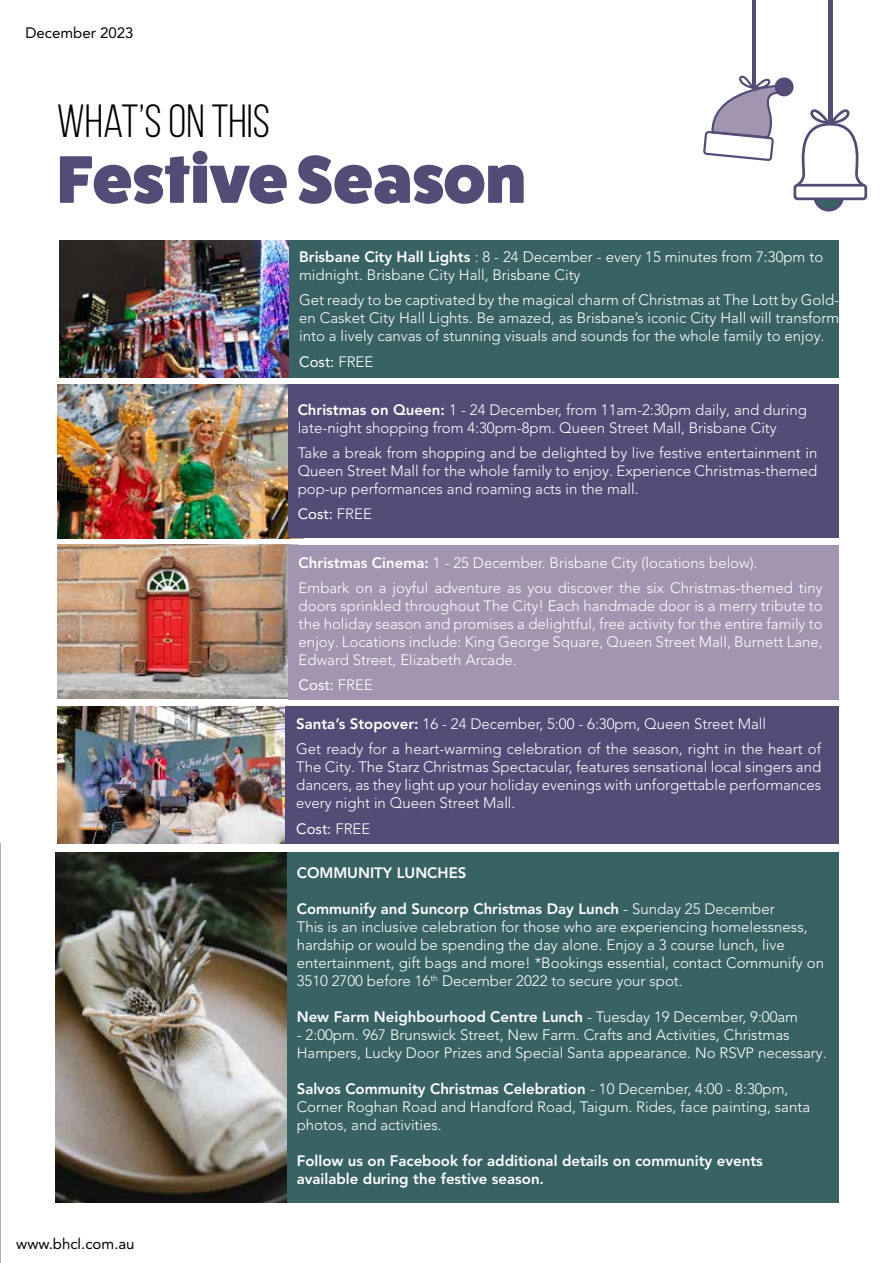
<style>
.page{position:relative;width:893px;height:1263px;background:#fff}
.page>*{position:absolute;margin:0;border:0;box-sizing:border-box;transform-origin:0 0}
.t1{font:800 67.5px "Fat Frank";color:#544b76}
.t2{font:46.5px "Bebas Neue";color:#000}
.t3{font:300 15px/18px "Avenir LT Pro";color:#fff}
.t4{font:800 15px/18px "Avenir LT Pro";color:#fff}
.t5{font:15px "Avenir LT Pro";color:#fff}
.t6{font:15px "Avenir LT Pro";color:#000}
.s1{font-weight:800}
.s2{font-weight:300}
</style>
<div class="page">
<hr style="left:0;top:111px;width:3px;height:726px;background:#dcddde">
<div style="left:1px;top:0;width:892px;height:1263px;background:#fff"></div>
<img style="left:57px;top:384px;width:232px;height:154px">
<img style="left:57px;top:545px;width:231px;height:154px">
<img style="left:57px;top:706px;width:229px;height:138px">
<div style="left:281px;top:852px;width:558px;height:351px;background:#396264"></div>
<div style="left:288px;top:545px;width:551px;height:154px;background:#a295af"></div>
<div style="left:286px;top:706px;width:553px;height:138px;background:#544b76"></div>
<div style="left:289px;top:240px;width:550px;height:137px;background:#396264"></div>
<div style="left:289px;top:384px;width:550px;height:154px;background:#544b76"></div>
<img style="left:59px;top:240px;width:230px;height:137px">
<img style="left:56px;top:852px;width:230px;height:351px">
<hr style="left:0;top:844px;width:1px;height:419px;background:#beaca7">
<hr style="left:752px;top:0;width:4px;height:88px;background:#544b76">
<svg style="left:703px;top:74px;width:164px;height:138px"></svg>
<hr style="left:828px;top:0;width:4px;height:124px;background:#544b76">
<p class="t6" style="left:26px;top:24px;width:110px">December 2023</p>
<h2 class="t2" style="left:57px;top:96px;width:215px">What’s ON THIS</h2>
<h1 class="t1" style="left:57px;top:142px;width:470px">Festive Season</h1>
<p class="t3" style="left:299px;top:248px;width:526px"><span class="s1">Brisbane City Hall Lights</span> : 8 - 24 December - every 15 minutes from 7:30pm to midnight. Brisbane City Hall, Brisbane City</p>
<p class="t3" style="left:299px;top:291px;width:542px;text-align:justify">Get ready to be captivated by the magical charm of Christmas at The Lott by Gold&shy;en Casket City Hall Lights. Be amazed, as Brisbane’s iconic City Hall will transform into a lively canvas of stunning visuals and sounds for the whole family to enjoy.</p>
<p class="t5" style="left:299px;top:352px;width:76px">Cost: <span class="s2">FREE</span></p>
<p class="t3" style="left:298px;top:400px;width:511px"><span class="s1">Christmas on Queen:</span> 1 - 24 December, from 11am-2:30pm daily, and during late-night shopping from 4:30pm-8pm. Queen Street Mall, Brisbane City</p>
<p class="t3" style="left:298px;top:444px;width:521px;text-align:justify">Take a break from shopping and be delighted by live festive entertainment in Queen Street Mall for the whole family to enjoy. Experience Christmas-themed pop-up performances and roaming acts in the mall.</p>
<p class="t5" style="left:298px;top:505px;width:76px">Cost: <span class="s2">FREE</span></p>
<p class="t3" style="left:299px;top:550px;width:526px;line-height:25.2px"><span class="s1">Christmas Cinema:</span> 1 - 25 December. Brisbane City (locations below).<br>Embark on a joyful adventure as you discover the six Christmas-themed tiny</p>
<p class="t3" style="left:299px;top:597px;width:526px;text-align:justify">doors sprinkled throughout The City! Each handmade door is a merry tribute to the holiday season and promises a delightful, free activity for the entire family to enjoy. Locations include: King George Square, Queen Street Mall, Burnett Lane, Edward Street, Elizabeth Arcade.</p>
<p class="t5" style="left:299px;top:676px;width:76px">Cost: <span class="s2">FREE</span></p>
<p class="t3" style="left:296px;top:711px;width:526px;line-height:25.2px"><span class="s1">Santa’s Stopover:</span> 16 - 24 December, 5:00 - 6:30pm, Queen Street Mall<br>Get ready for a heart-warming celebration of the season, right in the heart of</p>
<p class="t3" style="left:296px;top:758px;width:527px;text-align:justify">The City. The Starz Christmas Spectacular, features sensational local singers and dancers, as they light up your holiday evenings with unforgettable performances every night in Queen Street Mall.</p>
<p class="t5" style="left:296px;top:819px;width:76px">Cost: <span class="s2">FREE</span></p>
<p class="t6" style="left:16px;top:1235px;width:120px">www.bhcl.com.au</p>
<p class="t4" style="left:297px;top:864px;width:171px">COMMUNITY LUNCHES</p>
<p class="t3" style="left:297px;top:900px;width:529px"><span class="s1">Communify and Suncorp Christmas Day Lunch</span> - Sunday 25 December<br>This is an inclusive celebration for those who are experiencing homelessness, hardship or would be spending the day alone. Enjoy a 3 course lunch, live entertainment, gift bags and more! *Bookings essential, contact Communify on 3510 2700 before 16<sup>th</sup> December 2022 to secure your spot.</p>
<p class="t4" style="left:297px;top:1008px;width:503px">New Farm Neighbourhood Centre Lunch <span class="s2">- Tuesday 19 December, 9:00am</span></p>
<p class="t3" style="left:297px;top:1026px;width:532px">- 2:00pm. 967 Brunswick Street, New Farm. Crafts and Activities, Christmas<br>Hampers, Lucky Door Prizes and Special Santa appearance. No RSVP necessary.</p>
<p class="t3" style="left:297px;top:1080px;width:515px"><span class="s1">Salvos Community Christmas Celebration</span> - 10 December, 4:00 - 8:30pm,<br>Corner Roghan Road and Handford Road, Taigum. Rides, face painting, santa photos, and activities.</p>
<p class="t4" style="left:297px;top:1152px;width:468px">Follow us on Facebook for additional details on community events available during the festive season.</p>
</div>
